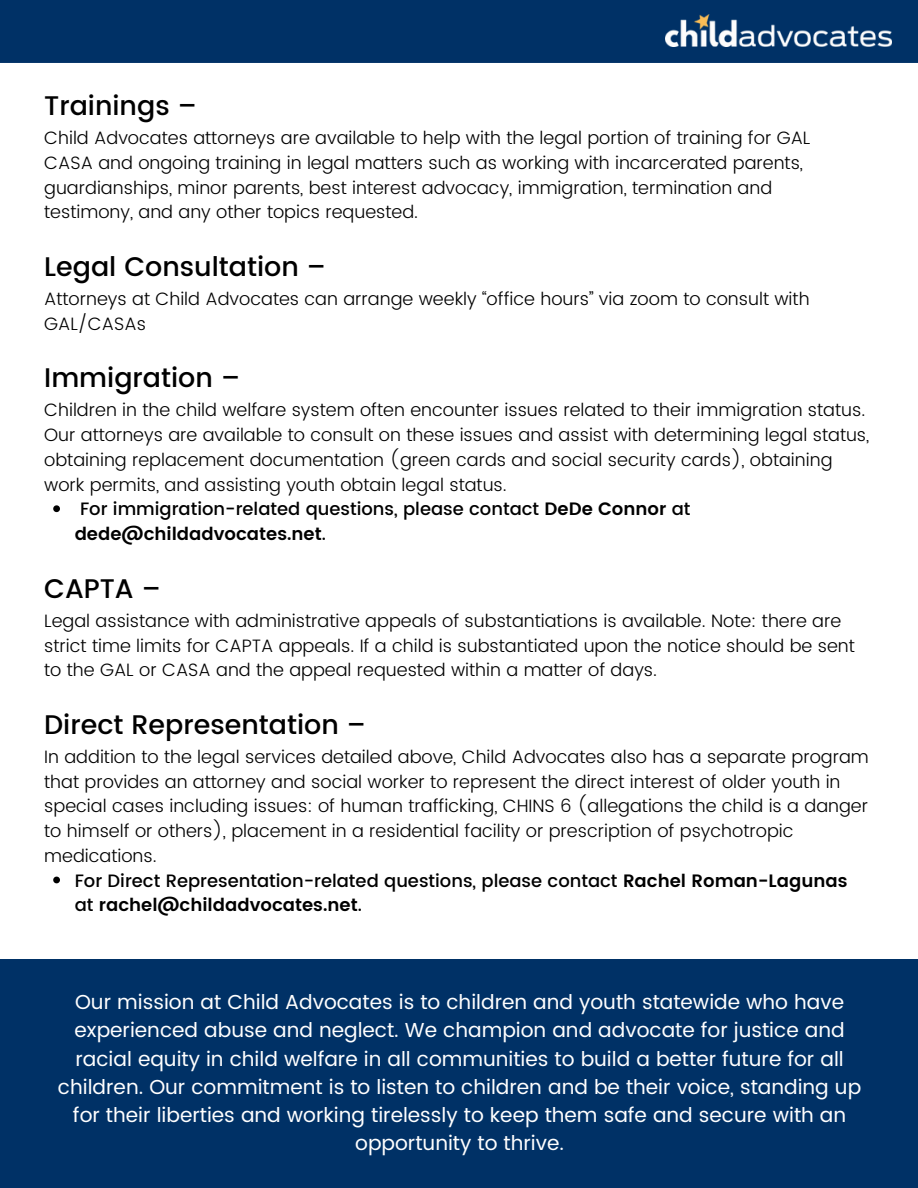
<style>
.page{position:relative;width:918px;height:1188px;background:#fff}
.page>*{position:absolute;margin:0;border:0;box-sizing:border-box;transform-origin:0 0}
.t1{font:500 26.85px "Poppins";color:#000}
.t2{font:20.25px/28.2px "Poppins";color:#fff;text-align:center}
.t3{font:300 17.85px/24.8px "Poppins";color:#000}
.t4{font:500 17.85px/24.8px "Poppins";color:#000}
.s1{font-weight:600}
</style>
<div class="page">
<svg style="left:53px;top:505px;width:7px;height:7px"></svg>
<svg style="left:53px;top:877px;width:7px;height:6px"></svg>
<div style="left:0;top:0;width:918px;height:63px;background:#003166"></div>
<img style="left:665px;top:15px;width:226px;height:31px">
<div style="left:0;top:959px;width:918px;height:229px;background:#003166"></div>
<p class="t1" style="left:44px;top:90px;width:154px">Trainings –</p>
<p class="t3" style="left:44px;top:126px;width:768px">Child Advocates attorneys are available to help with the legal portion of training for GAL</p>
<p class="t3" style="left:44px;top:150px;width:760px">CASA and ongoing training in legal matters such as working with incarcerated parents,</p>
<p class="t3" style="left:44px;top:175px;width:730px">guardianships, minor parents, best interest advocacy, immigration, termination and</p>
<p class="t3" style="left:44px;top:200px;width:375px">testimony, and any other topics requested.</p>
<p class="t1" style="left:44px;top:251px;width:283px">Legal Consultation –</p>
<p class="t3" style="left:44px;top:287px;width:767px">Attorneys at Child Advocates can arrange weekly “office hours” via zoom to consult with<br>GAL/CASAs</p>
<p class="t1" style="left:44px;top:362px;width:197px">Immigration –</p>
<p class="t3" style="left:44px;top:398px;width:827px">Children in the child welfare system often encounter issues related to their immigration status.<br>Our attorneys are available to consult on these issues and assist with determining legal status, obtaining replacement documentation (green cards and social security cards), obtaining work permits, and assisting youth obtain legal status.</p>
<p class="t4" style="left:75px;top:497px;width:617px;text-indent:5px">For immigration-related questions, please contact <span class="s1">DeDe Connor</span> at <span class="s1">dede@childadvocates.net</span>.</p>
<p class="t1" style="left:44px;top:573px;width:118px">CAPTA –</p>
<p class="t3" style="left:44px;top:608px;width:812px">Legal assistance with administrative appeals of substantiations is available. Note: there are strict time limits for CAPTA appeals. If a child is substantiated upon the notice should be sent to the GAL or CASA and the appeal requested within a matter of days.</p>
<p class="t1" style="left:44px;top:709px;width:323px">Direct Representation –</p>
<p class="t3" style="left:44px;top:744px;width:826px">In addition to the legal services detailed above, Child Advocates also has a separate program that provides an attorney and social worker to represent the direct interest of older youth in special cases including issues: of human trafficking, CHINS 6 (allegations the child is a danger to himself or others), placement in a residential facility or prescription of psychotropic medications.</p>
<p class="t4" style="left:75px;top:868px;width:774px">For Direct Representation-related questions, please contact <span class="s1">Rachel Roman-Lagunas </span>at <span class="s1">rachel@childadvocates.net</span>.</p>
<p class="t2" style="left:58px;top:988px;width:805px">Our mission at Child Advocates is to children and youth statewide who have experienced abuse and neglect. We champion and advocate for justice and racial equity in child welfare in all communities to build a better future for all children. Our commitment is to listen to children and be their voice, standing up for their liberties and working tirelessly to keep them safe and secure with an opportunity to thrive.</p>
</div>
